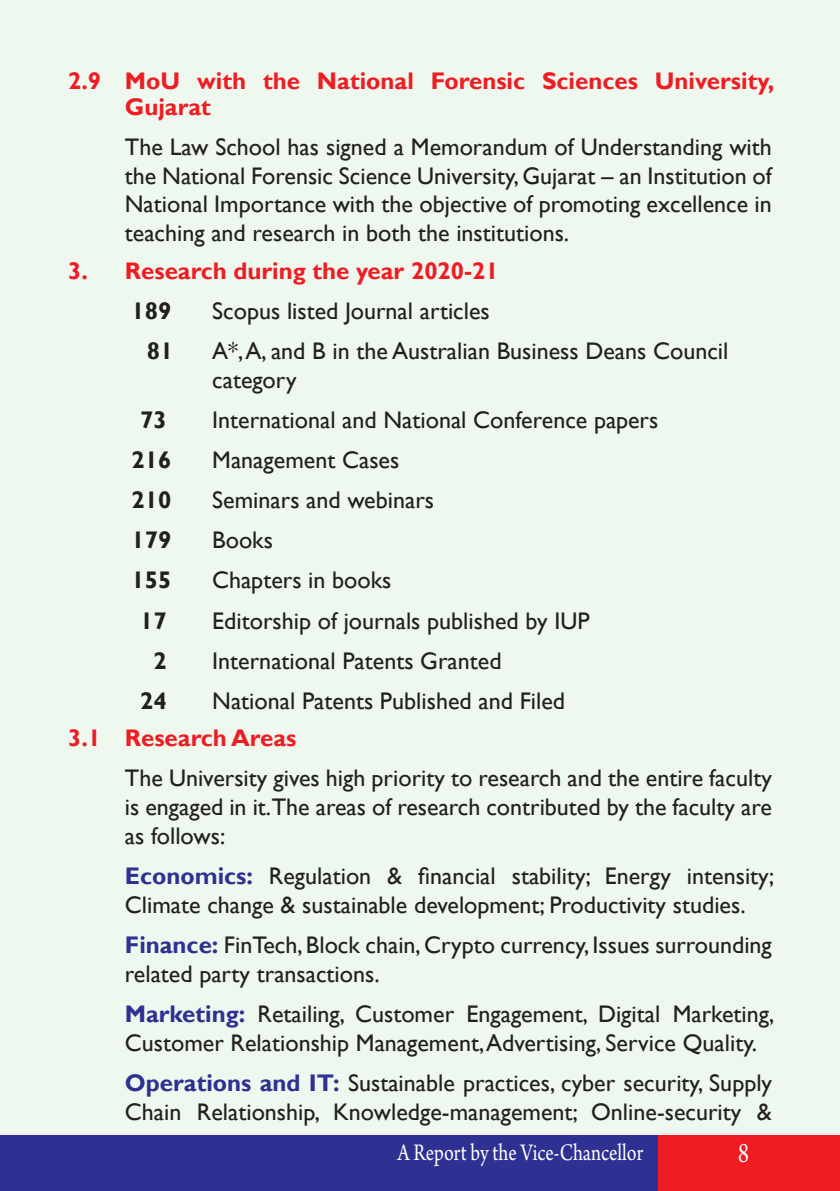
<style>
.page{position:relative;width:840px;height:1191px;background:#fff}
.page>*{position:absolute;margin:0;border:0;box-sizing:border-box;transform-origin:0 0}
.t1{font:30px "Arno Pro";color:#fff;scale:.8 1}
.t2{font:25px "Arno Pro";color:#fff;scale:.8 1}
.BT_On_Line{font:24px/28.8px "Gill Sans";color:#231f20}
.MH{font:700 24px/26px "Gill Sans";color:#ee1d23}
.BT_On_Line-2{font:700 24px "Gill Sans";color:#231f20}
.s1{font-weight:700;color:#2e3092}
</style>
<div class="page">
<div style="left:0;top:0;width:839px;height:1134px;background:#eef8ef"></div>
<div style="left:0;top:1135px;width:666px;height:56px;background:#2e3092"></div>
<div style="left:658px;top:1135px;width:181px;height:56px;background:#ee1d23"></div>
<p class="MH" style="left:125px;top:68px;width:650px;text-indent:-57px">2.9 MoU with the National Forensic Sciences University,<br>Gujarat</p>
<p class="BT_On_Line" style="left:125px;top:133px;width:648px;text-align:justify">The Law School has signed a Memorandum of Understanding with the National Forensic Science University, Gujarat – an Institution of National Importance with the objective of promoting excellence in teaching and research in both the institutions.</p>
<p class="MH" style="left:68px;top:258px;width:432px">3. Research during the year 2020-21</p>
<p class="BT_On_Line-2" style="left:131px;top:296px;width:41px">189</p>
<p class="BT_On_Line" style="left:212px;top:297px;width:279px">Scopus listed Journal articles</p>
<p class="BT_On_Line-2" style="left:147px;top:336px;width:28px">81</p>
<p class="BT_On_Line" style="left:212px;top:337px;width:517px">A*, A, and B in the Australian Business Deans Council category</p>
<p class="BT_On_Line-2" style="left:140px;top:405px;width:28px">73</p>
<p class="BT_On_Line" style="left:212px;top:406px;width:447px">International and National Conference papers</p>
<p class="BT_On_Line-2" style="left:131px;top:445px;width:41px">216</p>
<p class="BT_On_Line" style="left:212px;top:446px;width:188px">Management Cases</p>
<p class="BT_On_Line-2" style="left:131px;top:485px;width:41px">210</p>
<p class="BT_On_Line" style="left:212px;top:486px;width:223px">Seminars and webinars</p>
<p class="BT_On_Line-2" style="left:131px;top:526px;width:41px">179</p>
<p class="BT_On_Line" style="left:212px;top:526px;width:62px">Books</p>
<p class="BT_On_Line-2" style="left:131px;top:566px;width:41px">155</p>
<p class="BT_On_Line" style="left:212px;top:566px;width:181px">Chapters in books</p>
<p class="BT_On_Line-2" style="left:140px;top:606px;width:28px">17</p>
<p class="BT_On_Line" style="left:212px;top:606px;width:379px">Editorship of journals published by IUP</p>
<p class="BT_On_Line-2" style="left:153px;top:646px;width:15px">2</p>
<p class="BT_On_Line" style="left:212px;top:647px;width:291px">International Patents Granted</p>
<p class="BT_On_Line-2" style="left:140px;top:686px;width:28px">24</p>
<p class="BT_On_Line" style="left:212px;top:687px;width:354px">National Patents Published and Filed</p>
<p class="MH" style="left:68px;top:726px;width:230px">3.1 Research Areas</p>
<p class="BT_On_Line" style="left:125px;top:764px;width:648px;text-align:justify">The University gives high priority to research and the entire faculty is engaged in it.The areas of research contributed by the faculty are as follows:</p>
<p class="BT_On_Line" style="left:125px;top:862px;width:650px"><span class="s1">Economics:</span> Regulation &amp; financial stability; Energy intensity;<br>Climate change &amp; sustainable development; Productivity studies.</p>
<p class="BT_On_Line" style="left:125px;top:931px;width:648px"><span class="s1">Finance:</span> FinTech, Block chain, Crypto currency, Issues surrounding related party transactions.</p>
<p class="BT_On_Line" style="left:125px;top:1000px;width:650px"><span class="s1">Marketing:</span> Retailing, Customer Engagement, Digital Marketing,<br>Customer Relationship Management, Advertising, Service Quality.</p>
<p class="BT_On_Line" style="left:125px;top:1069px;width:648px"><span class="s1">Operations and IT:</span> Sustainable practices, cyber security, Supply<br>Chain Relationship, Knowledge-management; Online-security &amp;</p>
<p class="t2" style="left:397px;top:1137px;width:308px">A Report by the Vice-Chancellor</p>
<p class="t1" style="left:737px;top:1136px;width:16px">8</p>
</div>
